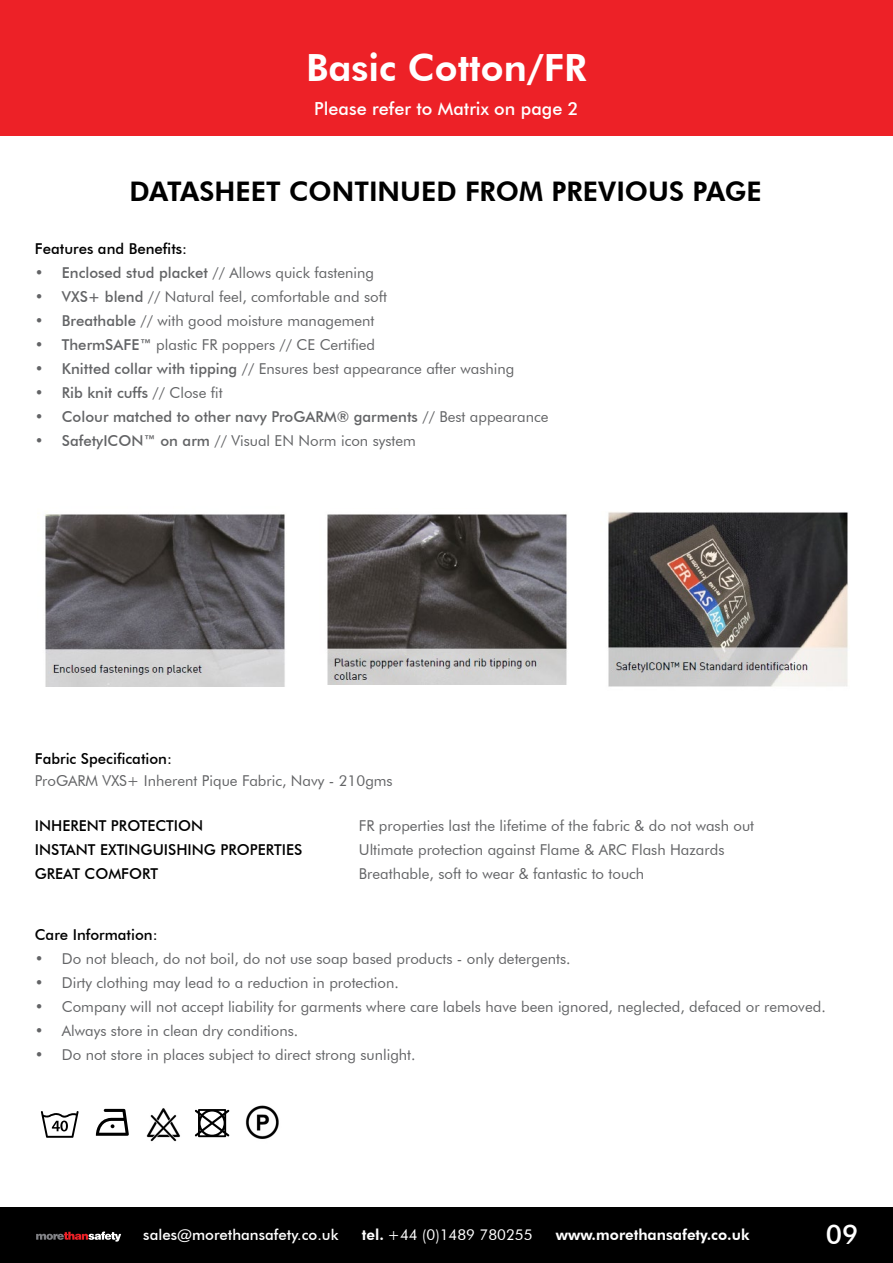
<style>
.page{position:relative;width:893px;height:1263px;background:#fff}
.page>*{position:absolute;margin:0;border:0;box-sizing:border-box;transform-origin:0 0}
.t1{font:800 37.5px "Futura BT";color:#fff}
.t2{font:800 27px "Futura BT";color:#000}
.t3{font:500 27px "Futura BT";color:#fff}
.t4{font:500 18px "Futura BT";color:#fff}
.t5{font:15px "Futura BT";color:#636466}
.t6{font:500 15px "Futura BT";color:#000}
.t7{font:500 15px "Futura BT";color:#636466}
.t8{font:500 15px "Futura BT";color:#fff}
.t9{font:800 15px "Futura BT";color:#fff}
.t10{font:15px "Futura BT";color:#fff}
.s1{font-weight:500}
.s2{font-weight:400}
.s3{font-weight:800}
</style>
<div class="page">
<div style="left:0;top:1207px;width:893px;height:56px;background:#000"></div>
<div style="left:0;top:0;width:893px;height:136px;background:#ed2127"></div>
<svg style="left:36px;top:1231px;width:85px;height:10px"></svg>
<svg style="left:41px;top:1111px;width:38px;height:27px"></svg>
<img style="left:245px;top:1105px;width:34px;height:34px">
<img style="left:146px;top:1108px;width:34px;height:34px">
<svg style="left:96px;top:1109px;width:33px;height:27px"></svg>
<svg style="left:195px;top:1109px;width:34px;height:28px"></svg>
<img style="left:45px;top:514px;width:240px;height:173px">
<img style="left:327px;top:514px;width:240px;height:170px">
<img style="left:608px;top:512px;width:240px;height:175px">
<h1 class="t1" style="left:306px;top:45px;width:282px">Basic Cotton/FR</h1>
<p class="t4" style="left:314px;top:97px;width:266px">Please refer to Matrix on page 2</p>
<h2 class="t2" style="left:129px;top:175px;width:634px">DATASHEET CONTINUED FROM PREVIOUS PAGE</h2>
<p class="t6" style="left:35px;top:240px;width:154px">Features and Benefits:</p>
<p class="t5" style="left:35px;top:264px;width:341px"><span class="s1">• Enclosed stud placket</span> // Allows quick fastening</p>
<p class="t5" style="left:35px;top:288px;width:354px"><span class="s1">• VXS+ blend</span> // Natural feel, comfortable and soft</p>
<p class="t5" style="left:35px;top:312px;width:341px"><span class="s1">• Breathable</span> // with good moisture management</p>
<p class="t5" style="left:35px;top:336px;width:342px"><span class="s1">• ThermSAFE™</span> plastic FR poppers // CE Certified</p>
<p class="t5" style="left:35px;top:360px;width:481px"><span class="s1">• Knitted collar with tipping</span> // Ensures best appearance after washing</p>
<p class="t7" style="left:35px;top:384px;width:189px">• Rib knit cuffs <span class="s2">// Close fit</span></p>
<p class="t7" style="left:35px;top:408px;width:515px">• Colour matched to other navy ProGARM® garments <span class="s2">// Best appearance</span></p>
<p class="t5" style="left:35px;top:432px;width:382px"><span class="s1">• SafetyICON™ on arm</span> // Visual EN Norm icon system</p>
<p class="t6" style="left:35px;top:749px;width:139px">Fabric Specification:</p>
<p class="t5" style="left:35px;top:771px;width:359px">ProGARM VXS+ Inherent Pique Fabric, Navy - 210gms</p>
<p class="t6" style="left:35px;top:817px;width:170px">INHERENT PROTECTION</p>
<p class="t5" style="left:359px;top:817px;width:397px">FR properties last the lifetime of the fabric &amp; do not wash out</p>
<p class="t6" style="left:35px;top:841px;width:269px">INSTANT EXTINGUISHING PROPERTIES</p>
<p class="t5" style="left:359px;top:841px;width:367px">Ultimate protection against Flame &amp; ARC Flash Hazards</p>
<p class="t6" style="left:35px;top:865px;width:125px">GREAT COMFORT</p>
<p class="t5" style="left:359px;top:865px;width:287px">Breathable, soft to wear &amp; fantastic to touch</p>
<p class="t6" style="left:35px;top:925px;width:124px">Care Information:</p>
<p class="t5" style="left:35px;top:949px;width:537px">• Do not bleach, do not boil, do not use soap based products - only detergents.</p>
<p class="t5" style="left:35px;top:973px;width:366px">• Dirty clothing may lead to a reduction in protection.</p>
<p class="t5" style="left:35px;top:997px;width:792px">• Company will not accept liability for garments where care labels have been ignored, neglected, defaced or removed.</p>
<p class="t5" style="left:35px;top:1021px;width:265px">• Always store in clean dry conditions.</p>
<p class="t5" style="left:35px;top:1045px;width:382px">• Do not store in places subject to direct strong sunlight.</p>
<p class="t8" style="left:143px;top:1226px;width:197px">sales@morethansafety.co.uk</p>
<p class="t10" style="left:362px;top:1226px;width:172px"><span class="s3">tel.</span> +44 (0)1489 780255</p>
<p class="t9" style="left:556px;top:1226px;width:195px">www.morethansafety.co.uk</p>
<h2 class="t3" style="left:826px;top:1218px;width:34px">09</h2>
</div>
